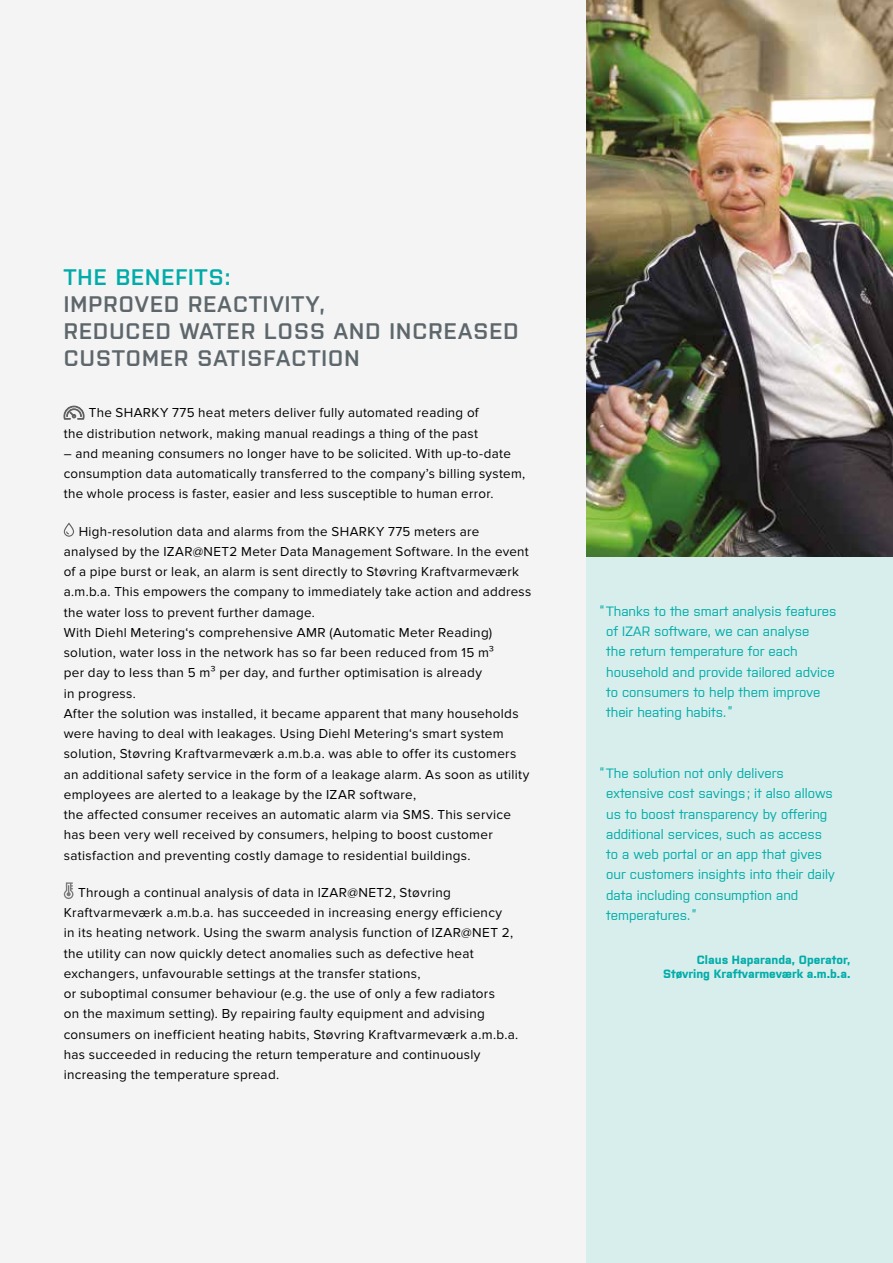
<style>
.page{position:relative;width:893px;height:1263px;background:#fff}
.page>*{position:absolute;margin:0;border:0;box-sizing:border-box;transform-origin:0 0}
.t1{font:600 22.5px/27px "Purista";letter-spacing:.05em;color:#5d676b}
.t2{font:600 22.5px "Purista";letter-spacing:.05em;color:#00aca9}
.t3{font:13.5px/20.2px "Proxima Nova";letter-spacing:.02em;color:#000}
.t4{font:500 13.5px/20.2px "Purista";color:#00aca9}
.t5{font:700 12px/14.4px "Purista";color:#00aca9;text-align:right}
</style>
<div class="page">
<div style="left:585px;top:557px;width:308px;height:706px;background:#d7eeec"></div>
<img style="left:585px;top:0;width:308px;height:557px">
<div style="left:0;top:0;width:585px;height:1263px;background:#f4f4f4"></div>
<svg style="left:64px;top:406px;width:20px;height:14px"></svg>
<svg style="left:64px;top:523px;width:10px;height:14px"></svg>
<svg style="left:64px;top:882px;width:10px;height:17px"></svg>
<h1 class="t2" style="left:64px;top:260px;width:168px">THE BENEFITS:</h1>
<h1 class="t1" style="left:64px;top:288px;width:456px">IMPROVED REACTIVITY,<br>REDUCED WATER LOSS AND INCREASED<br>CUSTOMER SATISFACTION</h1>
<p class="t3" style="left:64px;top:403px;width:416px;text-align:right">The SHARKY 775 heat meters deliver fully automated reading of<br>the distribution network, making manual readings a thing of the past</p>
<p class="t3" style="left:64px;top:443px;width:463px">– and meaning consumers no longer have to be solicited. With up-to-date consumption data automatically transferred to the company’s billing system, the whole process is faster, easier and less susceptible to human error.</p>
<p class="t3" style="left:64px;top:521px;width:469px;text-indent:15px">High-resolution data and alarms from the SHARKY 775 meters are analysed by the IZAR@NET2 Meter Data Management Software. In the event of a pipe burst or leak, an alarm is sent directly to Støvring Kraftvarmeværk a.m.b.a. This empowers the company to immediately take action and address the water loss to prevent further damage.<br>With Diehl Metering‘s comprehensive AMR (Automatic Meter Reading) solution, water loss in the network has so far been reduced from 15 m³<br>per day to less than 5 m³ per day, and further optimisation is already<br>in progress.<br>After the solution was installed, it became apparent that many households were having to deal with leakages. Using Diehl Metering‘s smart system solution, Støvring Kraftvarmeværk a.m.b.a. was able to offer its customers an additional safety service in the form of a leakage alarm. As soon as utility employees are alerted to a leakage by the IZAR software,<br>the affected consumer receives an automatic alarm via SMS. This service has been very well received by consumers, helping to boost customer satisfaction and preventing costly damage to residential buildings.</p>
<p class="t3" style="left:64px;top:882px;width:456px;text-indent:14px">Through a continual analysis of data in IZAR@NET2, Støvring Kraftvarmeværk a.m.b.a. has succeeded in increasing energy efficiency<br>in its heating network. Using the swarm analysis function of IZAR@NET 2, the utility can now quickly detect anomalies such as defective heat exchangers, unfavourable settings at the transfer stations,<br>or suboptimal consumer behaviour (e.g. the use of only a few radiators<br>on the maximum setting). By repairing faulty equipment and advising consumers on inefficient heating habits, Støvring Kraftvarmeværk a.m.b.a. has succeeded in reducing the return temperature and continuously increasing the temperature spread.</p>
<p class="t4" style="left:606px;top:600px;width:232px;text-indent:-7px">“ Thanks to the smart analysis features of IZAR software, we can analyse<br>the return temperature for each household and provide tailored advice to consumers to help them improve their heating habits.”</p>
<p class="t4" style="left:606px;top:762px;width:230px;text-indent:-7px">“ The solution not only delivers extensive cost savings; it also allows us to boost transparency by offering additional services, such as access to a web portal or an app that gives our customers insights into their daily data including consumption and temperatures.”</p>
<p class="t5" style="left:663px;top:951px;width:189px">Claus Haparanda, Operator,<br>Støvring Kraftvarmeværk a.m.b.a.</p>
</div>
